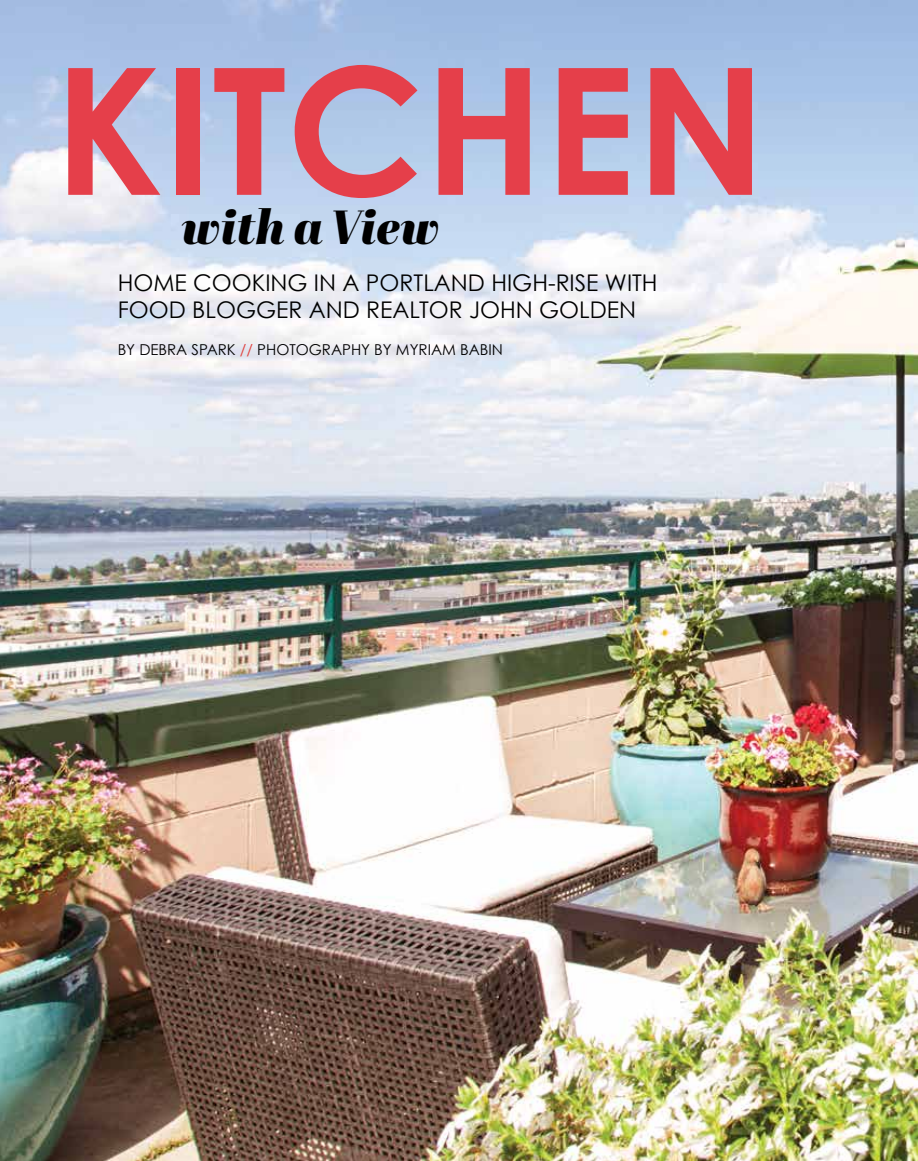
<style>
.page{position:relative;width:918px;height:1161px;background:#fff}
.page>*{position:absolute;margin:0;border:0;box-sizing:border-box;transform-origin:0 0}
.t1{font:700 176.4px "Century Gothic";color:#e53f4a}
.t2{font:italic 47.85px "Abril Fatface";color:#000}
.t3{font:22.95px/27.6px "Century Gothic";color:#000}
.t4{font:15px "Century Gothic";color:#000}
.s1{color:#e0423d}
</style>
<div class="page">
<img style="left:0;top:0;width:918px;height:1161px">
<h1 class="t1" style="left:54px;top:-3px;width:714px">KITCHEN</h1>
<h2 class="t2" style="left:181px;top:193px;width:259px">with a View</h2>
<p class="t3" style="left:118px;top:268px;width:541px">HOME COOKING IN A PORTLAND HIGH-RISE WITH<br>FOOD BLOGGER AND REALTOR JOHN GOLDEN</p>
<p class="t4" style="left:118px;top:339px;width:387px">BY DEBRA SPARK <span class="s1">//</span> PHOTOGRAPHY BY MYRIAM BABIN</p>
</div>
